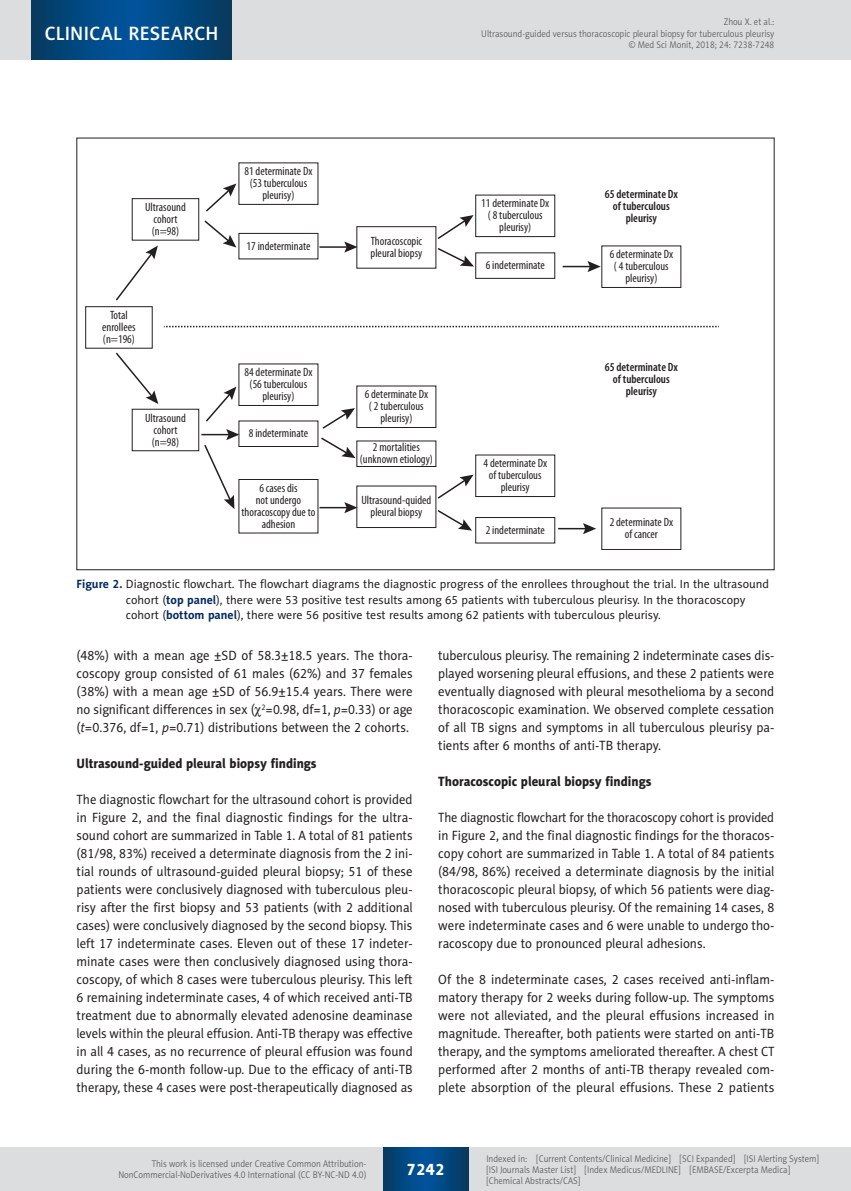
<style>
.page{position:relative;width:851px;height:1191px;background:#fff}
.page>*{position:absolute;margin:0;border:0;box-sizing:border-box;transform-origin:0 0}
.t1{font:19.5px "Naomi Sans EFN Medium";letter-spacing:.015em;color:#fff}
.t2{font:16.5px "Naomi Sans EFN Heavy";color:#fff}
.MSM_Body{font:13.5px/18px "Naomi Sans EFN";color:#231f20;text-align:justify;scale:.94 1}
.MSM_Body-2{font:13.5px/18px "Naomi Sans EFN";color:#231f20;text-align:justify;scale:.95 1}
.MSM_Body-3{font:13.5px/18px "Naomi Sans EFN";color:#231f20;text-align:justify;scale:.92 1}
.MSM_Headline_2{font:13.5px "Naomi Sans EFN Heavy";color:#231f20;scale:.95 1}
.t3{font:condensed 12px/12px "Myriad Pro";color:#231f20;text-align:center}
.MSM_Rycina_tytul{font:12px/15.8px "Naomi Sans EFN";color:#231f20}
.t4{font:600 condensed 12px/12px "Myriad Pro";color:#231f20;text-align:center}
.t5{font:9.75px/11.2px "Naomi Sans EFN Light";color:#57585a;text-align:right;scale:.9 1}
.s1{font-weight:700;color:#00295c}
.s2{font-family:"Standard Sym L"}
.s3{font-style:italic}
</style>
<div class="page">
<svg style="left:238px;top:162px;width:81px;height:21px"></svg>
<svg style="left:85px;top:183px;width:632px;height:351px"></svg>
<div style="left:0;top:1148px;width:850px;height:43px;background:#dcdddf"></div>
<svg style="left:383px;top:1147px;width:85px;height:43px;background:#02477e"></svg>
<div style="left:0;top:0;width:850px;height:60px;background:#dcdddf"></div>
<hr style="left:850px;top:0;width:1px;height:60px;background:#dcdddf">
<svg style="left:32px;top:0;width:200px;height:60px;background:#02477e"></svg>
<h1 class="t1" style="left:45px;top:22px;width:175px">CLINICAL RESEARCH</h1>
<p class="t3" style="left:145px;top:201px;width:42px">Ultrasound cohort (n=98)</p>
<p class="t3" style="left:102px;top:309px;width:35px">Total enrollees (n=196)</p>
<p class="t3" style="left:145px;top:411px;width:42px">Ultrasound cohort (n=98)</p>
<p class="t3" style="left:244px;top:165px;width:70px">81 determinate Dx (53 tuberculous pleurisy)</p>
<p class="t3" style="left:246px;top:239px;width:65px">17 indeterminate</p>
<p class="t3" style="left:370px;top:235px;width:53px;text-align:left">Thoracoscopic pleural biopsy</p>
<p class="t3" style="left:244px;top:366px;width:70px">84 determinate Dx (56 tuberculous pleurisy)</p>
<p class="t3" style="left:249px;top:427px;width:61px">8 indeterminate</p>
<p class="t3" style="left:241px;top:481px;width:75px">6 cases dis<br>not undergo thoracoscopy due to adhesion</p>
<p class="t3" style="left:364px;top:388px;width:65px">6 determinate Dx ( 2 tuberculous pleurisy)</p>
<p class="t3" style="left:360px;top:441px;width:74px">2 mortalities (unknown etiology)</p>
<p class="t3" style="left:361px;top:494px;width:71px">Ultrasound-quided pleural biopsy</p>
<p class="t5" style="left:481px;top:16px;width:327px">Zhou X. et al.:<br>Ultrasound-guided versus thoracoscopic pleural biopsy for tuberculous pleurisy © Med Sci Monit, 2018; 24: 7238-7248</p>
<p class="t3" style="left:481px;top:197px;width:70px">11 determinate Dx ( 8 tuberculous pleurisy)</p>
<p class="t3" style="left:485px;top:259px;width:61px">6 indeterminate</p>
<p class="t3" style="left:483px;top:457px;width:65px">4 determinate Dx of tuberculous pleurisy</p>
<p class="t3" style="left:485px;top:523px;width:61px">2 indeterminate</p>
<p class="t4" style="left:604px;top:188px;width:75px">65 determinate Dx of tuberculous pleurisy</p>
<p class="t3" style="left:609px;top:248px;width:65px">6 determinate Dx ( 4 tuberculous pleurisy)</p>
<p class="t4" style="left:604px;top:361px;width:75px">65 determinate Dx of tuberculous pleurisy</p>
<p class="t3" style="left:609px;top:516px;width:65px">2 determinate Dx of cancer</p>
<p class="MSM_Rycina_tytul" style="left:126px;top:576px;width:644px;text-indent:-49px"><span class="s1">Figure 2.</span> Diagnostic flowchart. The flowchart diagrams the diagnostic progress of the enrollees throughout the trial. In the ultrasound cohort (<span class="s1">top panel</span>), there were 53 positive test results among 65 patients with tuberculous pleurisy. In the thoracoscopy cohort (<span class="s1">bottom panel</span>), there were 56 positive test results among 62 patients with tuberculous pleurisy.</p>
<p class="MSM_Body-2" style="left:77px;top:646px;width:355px">(48%) with a mean age ±SD of 58.3±18.5 years. The thora&shy;coscopy group consisted of 61 males (62%) and 37 females (38%) with a mean age ±SD of 56.9±15.4 years. There were no significant differences in sex (<span class="s2">c</span><sup>2</sup>=0.98, df=1, <span class="s3">p</span>=0.33) or age (<span class="s3">t</span>=0.376, df=1, <span class="s3">p</span>=0.71) distributions between the 2 cohorts.</p>
<p class="MSM_Headline_2" style="left:77px;top:755px;width:254px">Ultrasound-guided pleural biopsy findings</p>
<p class="MSM_Body" style="left:77px;top:790px;width:359px">The diagnostic flowchart for the ultrasound cohort is provided in Figure 2, and the final diagnostic findings for the ultra&shy;sound cohort are summarized in Table 1. A total of 81 patients (81/98, 83%) received a determinate diagnosis from the 2 ini&shy;tial rounds of ultrasound-guided pleural biopsy; 51 of these patients were conclusively diagnosed with tuberculous pleu&shy;risy after the first biopsy and 53 patients (with 2 additional cases) were conclusively diagnosed by the second biopsy. This left 17 indeterminate cases. Eleven out of these 17 indeter&shy;minate cases were then conclusively diagnosed using thora&shy;coscopy, of which 8 cases were tuberculous pleurisy. This left 6 remaining indeterminate cases, 4 of which received anti-TB treatment due to abnormally elevated adenosine deaminase levels within the pleural effusion. Anti-TB therapy was effective in all 4 cases, as no recurrence of pleural effusion was found during the 6-month follow-up. Due to the efficacy of anti-TB therapy, these 4 cases were post-therapeutically diagnosed as</p>
<p class="MSM_Body" style="left:438px;top:646px;width:359px">tuberculous pleurisy. The remaining 2 indeterminate cases dis&shy;played worsening pleural effusions, and these 2 patients were eventually diagnosed with pleural mesothelioma by a second thoracoscopic examination. We observed complete cessation of all TB signs and symptoms in all tuberculous pleurisy pa&shy;tients after 6 months of anti-TB therapy.</p>
<p class="MSM_Headline_2" style="left:438px;top:773px;width:226px">Thoracoscopic pleural biopsy findings</p>
<p class="MSM_Body-3" style="left:438px;top:808px;width:367px">The diagnostic flowchart for the thoracoscopy cohort is provided in Figure 2, and the final diagnostic findings for the thoracos&shy;copy cohort are summarized in Table 1. A total of 84 patients (84/98, 86%) received a determinate diagnosis by the initial thoracoscopic pleural biopsy, of which 56 patients were diag&shy;nosed with tuberculous pleurisy. Of the remaining 14 cases, 8 were indeterminate cases and 6 were unable to undergo tho&shy;racoscopy due to pronounced pleural adhesions.</p>
<p class="MSM_Body-2" style="left:438px;top:970px;width:355px">Of the 8 indeterminate cases, 2 cases received anti-inflam&shy;matory therapy for 2 weeks during follow-up. The symptoms were not alleviated, and the pleural effusions increased in magnitude. Thereafter, both patients were started on anti-TB therapy, and the symptoms ameliorated thereafter. A chest CT performed after 2 months of anti-TB therapy revealed com&shy;plete absorption of the pleural effusions. These 2 patients</p>
<p class="t5" style="left:118px;top:1158px;width:277px">This work is licensed under Creative Common Attribution-<br>NonCommercial-NoDerivatives 4.0 International (CC BY-NC-ND 4.0)</p>
<p class="t2" style="left:406px;top:1159px;width:40px">7242</p>
<p class="t5" style="left:486px;top:1152px;width:371px;text-align:left">Indexed in: [Current Contents/Clinical Medicine] [SCI Expanded] [ISI Alerting System] [ISI Journals Master List] [Index Medicus/MEDLINE] [EMBASE/Excerpta Medica] [Chemical Abstracts/CAS]</p>
</div>
